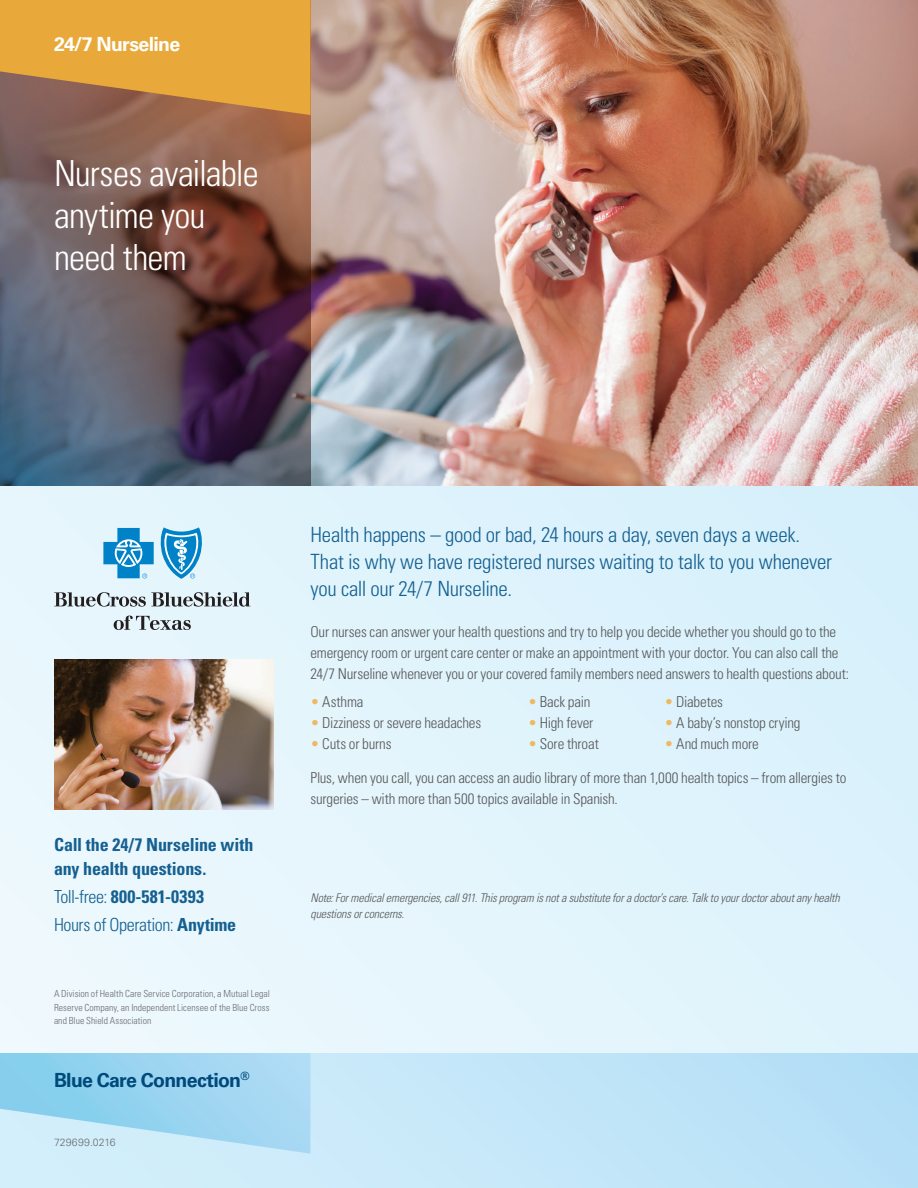
<style>
.page{position:relative;width:918px;height:1188px;background:#fff}
.page>*{position:absolute;margin:0;border:0;box-sizing:border-box;transform-origin:0 0}
.t1{font:300 condensed 36px/42px "Univers LT Std";letter-spacing:-.02em;color:#fff}
.Header_Paragraphs{font:300 condensed 21px/27px "Univers LT Std";letter-spacing:-.01em;color:#156090}
.t2{font:700 19.5px "Univers LT Std";letter-spacing:-.035em;color:#00497b}
.t3{font:700 19.5px "Univers LT Std";letter-spacing:-.035em;color:#fff}
.Sidebar_Copy{font:700 condensed 18px/24px "Univers LT Std";letter-spacing:-.005em;color:#156090}
.Sidebar_Copy-2{font:300 condensed 18px "Univers LT Std";letter-spacing:-.02em;color:#156090}
.Sidebar_Copy-3{font:700 condensed 18px "Univers LT Std";letter-spacing:.015em;color:#156090}
.Body_Copy{font:300 condensed 15px/21px "Univers LT Std";letter-spacing:-.015em;color:#57585a}
.Body_Copy-2{font:italic 300 condensed 12px/16.5px "Univers LT Std";letter-spacing:-.01em;color:#57585a}
.t4{font:300 10.5px "Univers LT Std";letter-spacing:.01em;color:#6c6d70}
.t5{font:300 condensed 9.75px/13.5px "Univers LT Std";letter-spacing:.005em;color:#6c6d70;text-align:justify}
.s1{font-weight:300}
.s2{font-weight:700}
.s3{color:#eeb961}
</style>
<div class="page">
<img style="left:310px;top:0;width:608px;height:486px">
<svg style="left:0;top:115px;width:310px;height:371px;background:#655258"></svg>
<div style="left:0;top:1053px;width:918px;height:135px;background:linear-gradient(to right,#d7f1fb,#b5dff6)"></div>
<svg style="left:0;top:0;width:310px;height:115px;background:#d79b3e"></svg>
<div style="left:0;top:486px;width:918px;height:567px;background:#e1f4fc"></div>
<svg style="left:0;top:1053px;width:310px;height:101px;background:#a6daf2"></svg>
<svg style="left:103px;top:528px;width:51px;height:51px"></svg>
<svg style="left:160px;top:527px;width:42px;height:52px"></svg>
<svg style="left:54px;top:592px;width:196px;height:15px"></svg>
<svg style="left:114px;top:616px;width:77px;height:14px"></svg>
<img style="left:54px;top:660px;width:219px;height:150px">
<p class="t3" style="left:54px;top:32px;width:128px">24/7 Nurseline</p>
<p class="t1" style="left:54px;top:152px;width:206px">Nurses available anytime you need them</p>
<p class="Sidebar_Copy" style="left:54px;top:833px;width:201px">Call the 24/7 Nurseline with any health questions.</p>
<p class="Sidebar_Copy-3" style="left:54px;top:885px;width:152px"><span class="s1">Toll-free:</span> 800-581-0393</p>
<p class="Sidebar_Copy-2" style="left:54px;top:913px;width:184px">Hours of Operation: <span class="s2">Anytime</span></p>
<p class="t5" style="left:54px;top:987px;width:217px">A Division of Health Care Service Corporation, a Mutual Legal Reserve Company, an Independent Licensee of the Blue Cross and Blue Shield Association</p>
<p class="t2" style="left:54px;top:1068px;width:197px">Blue Care Connection<sup>®</sup></p>
<p class="t4" style="left:54px;top:1136px;width:63px">729699.0216</p>
<p class="Header_Paragraphs" style="left:310px;top:521px;width:523px">Health happens – good or bad, 24 hours a day, seven days a week.<br>That is why we have registered nurses waiting to talk to you whenever you call our 24/7 Nurseline.</p>
<p class="Body_Copy" style="left:310px;top:621px;width:540px">Our nurses can answer your health questions and try to help you decide whether you should go to the emergency room or urgent care center or make an appointment with your doctor. You can also call the<br>24/7 Nurseline whenever you or your covered family members need answers to health questions about:</p>
<p class="Body_Copy" style="left:310px;top:691px;width:55px"><span class="s3">•</span> Asthma</p>
<p class="Body_Copy" style="left:528px;top:691px;width:64px"><span class="s3">•</span> Back pain</p>
<p class="Body_Copy" style="left:664px;top:691px;width:60px"><span class="s3">•</span> Diabetes</p>
<p class="Body_Copy" style="left:310px;top:712px;width:172px"><span class="s3">•</span> Dizziness or severe headaches</p>
<p class="Body_Copy" style="left:528px;top:712px;width:67px"><span class="s3">•</span> High fever</p>
<p class="Body_Copy" style="left:664px;top:712px;width:138px"><span class="s3">•</span> A baby’s nonstop crying</p>
<p class="Body_Copy" style="left:310px;top:733px;width:83px"><span class="s3">•</span> Cuts or burns</p>
<p class="Body_Copy" style="left:528px;top:733px;width:72px"><span class="s3">•</span> Sore throat</p>
<p class="Body_Copy" style="left:664px;top:733px;width:96px"><span class="s3">•</span> And much more</p>
<p class="Body_Copy" style="left:310px;top:767px;width:537px">Plus, when you call, you can access an audio library of more than 1,000 health topics – from allergies to surgeries – with more than 500 topics available in Spanish.</p>
<p class="Body_Copy-2" style="left:310px;top:889px;width:531px">Note: For medical emergencies, call 911. This program is not a substitute for a doctor’s care. Talk to your doctor about any health questions or concerns.</p>
</div>
